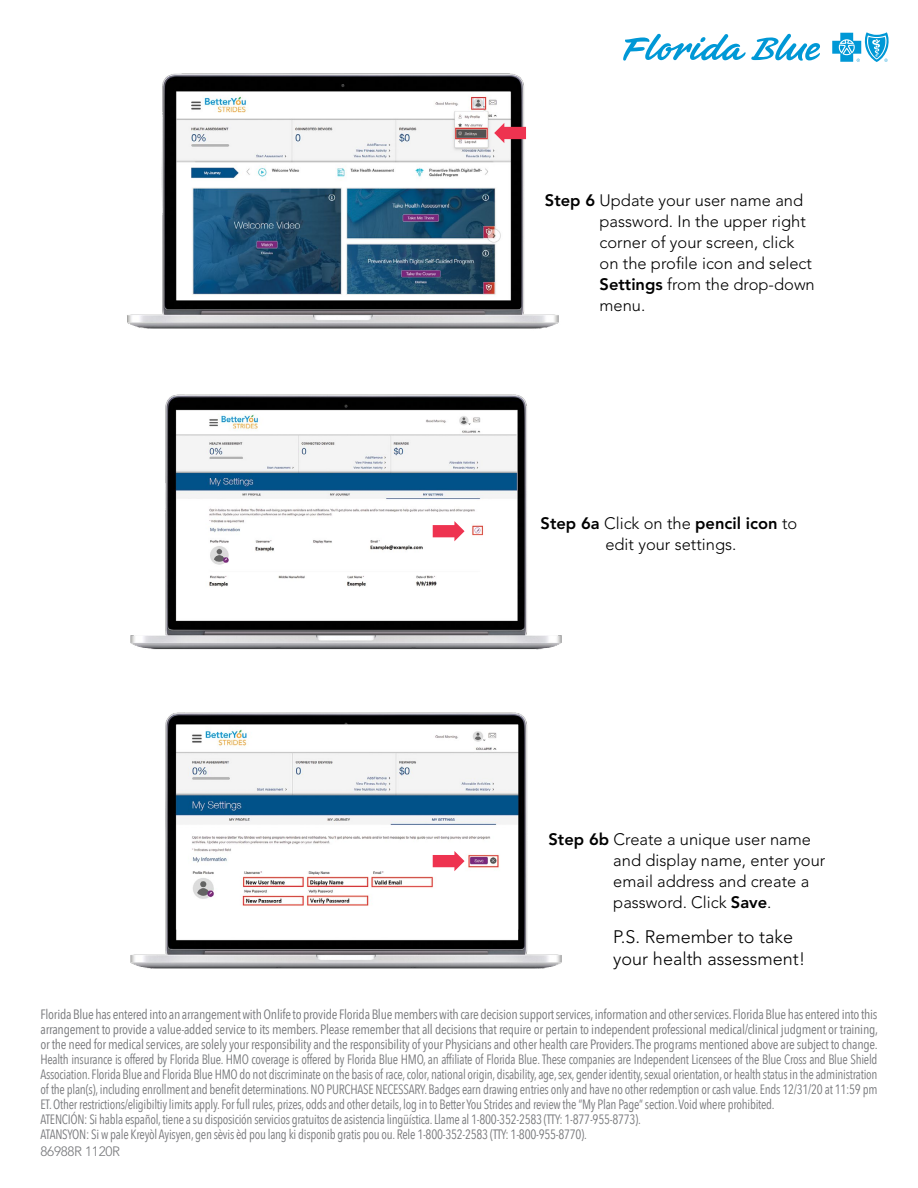
<style>
.page{position:relative;width:918px;height:1188px;background:#fff}
.page>*{position:absolute;margin:0;border:0;box-sizing:border-box;transform-origin:0 0}
.t1{font:300 18px/21.6px "Avenir LT Std";color:#000}
.t2{font:300 16.5px/21px "Avenir LT Std";color:#000}
.t3{font:800 16.5px "Avenir LT Std";color:#000}
.t4{font:13.5px/15px "Avenir Next Condensed";letter-spacing:-.02em;color:#77787b;text-align:justify}
.t5{font:13.5px "Avenir Next Condensed";letter-spacing:-.02em;color:#77787b;scale:.94 1}
.t6{font:300 13.5px "Avenir LT Std";letter-spacing:-.02em;color:#77787b}
.s1{font-weight:800}
.s2{font-weight:300}
</style>
<div class="page">
<img style="left:130px;top:394px;width:432px;height:256px">
<img style="left:130px;top:712px;width:432px;height:257px">
<svg style="left:433px;top:851px;width:32px;height:20px"></svg>
<svg style="left:433px;top:521px;width:32px;height:20px"></svg>
<svg style="left:623px;top:33px;width:197px;height:28px"></svg>
<svg style="left:832px;top:32px;width:57px;height:30px"></svg>
<img style="left:127px;top:73px;width:432px;height:256px">
<svg style="left:494px;top:123px;width:32px;height:20px"></svg>
<p class="t2" style="left:600px;top:189px;width:217px;text-indent:-55px"><span class="s1">Step 6</span> Update your user name and password. In the upper right corner of your screen, click on the profile icon and select<br><span class="s1">Settings</span> from the drop-down menu.</p>
<p class="t3" style="left:541px;top:514px;width:258px">Step 6a <span class="s2">Click on the</span> pencil icon <span class="s2">to</span></p>
<p class="t2" style="left:605px;top:534px;width:133px">edit your settings.</p>
<p class="t2" style="left:548px;top:829px;width:264px"><span class="s1">Step 6b</span> Create a unique user name</p>
<p class="t2" style="left:613px;top:850px;width:214px">and display name, enter your email address and create a password. Click <span class="s1">Save</span>.</p>
<p class="t1" style="left:613px;top:926px;width:194px">P.S. Remember to take your health assessment!</p>
<p class="t4" style="left:40px;top:1006px;width:839px">Florida Blue has entered into an arrangement with Onlife to provide Florida Blue members with care decision support services, information and other services. Florida Blue has entered into this arrangement to provide a value-added service to its members. Please remember that all decisions that require or pertain to independent professional medical/clinical judgment or training, or the need for medical services, are solely your responsibility and the responsibility of your Physicians and other health care Providers. The programs mentioned above are subject to change.<br>Health insurance is offered by Florida Blue. HMO coverage is offered by Florida Blue HMO, an affiliate of Florida Blue. These companies are Independent Licensees of the Blue Cross and Blue Shield Association. Florida Blue and Florida Blue HMO do not discriminate on the basis of race, color, national origin, disability, age, sex, gender identity, sexual orientation, or health status in the administration of the plan(s), including enrollment and benefit determinations. NO PURCHASE NECESSARY. Badges earn drawing entries only and have no other redemption or cash value. Ends 12/31/20 at 11:59 pm ET. Other restrictions/eligibiltiy limits apply. For full rules, prizes, odds and other details, log in to Better You Strides and review the “My Plan Page” section. Void where prohibited.</p>
<p class="t5" style="left:40px;top:1107px;width:640px">ATENCIÓN: Si habla español, tiene a su disposición servicios gratuitos de asistencia lingüística. Llame al 1-800-352-2583 (TTY: 1-877-955-8773).</p>
<p class="t5" style="left:40px;top:1122px;width:583px">ATANSYON: Si w pale Kreyòl Ayisyen, gen sèvis èd pou lang ki disponib gratis pou ou. Rele 1-800-352-2583 (TTY: 1-800-955-8770).</p>
<p class="t6" style="left:40px;top:1143px;width:81px">86988R 1120R</p>
</div>
